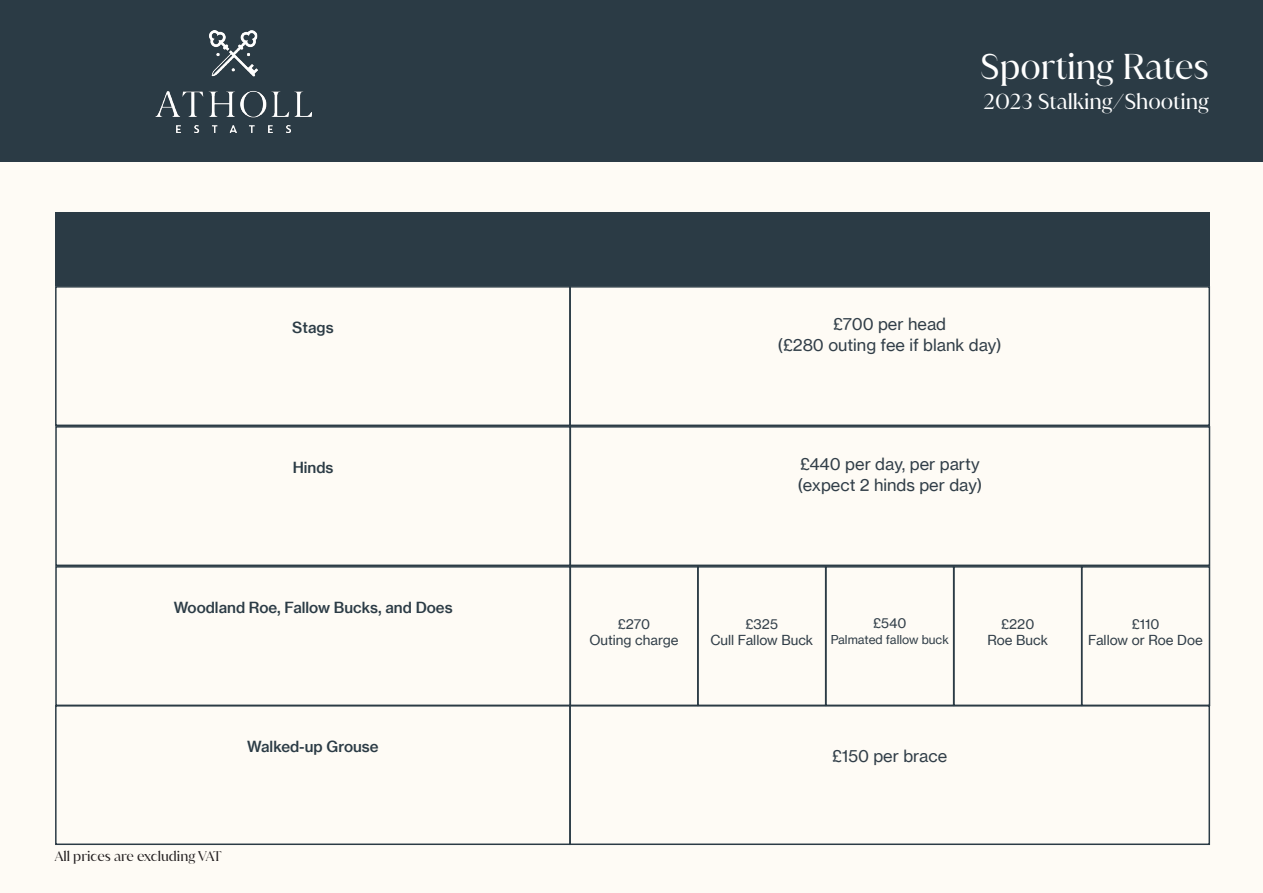
<style>
.page{position:relative;width:1263px;height:893px;background:#fff}
.page>*{position:absolute;margin:0;border:0;box-sizing:border-box;transform-origin:0 0}
.t1{font:34.5px "Juana Alt";color:#fff}
.t2{font:21px "Juana Alt";color:#fff}
.t3{font:16.5px "N Haas Grotesk TX Pro 55 Rg";color:#313e48}
.t4{font:15px "N Haas Grotesk TX Pro 65 Md";color:#2b3b45}
.t5{font:13.5px "N Haas Grotesk TX Pro 55 Rg";color:#313e48}
.t6{font:13.5px "Juana Alt";color:#231f20}
.t7{font:12px "N Haas Grotesk TX Pro 55 Rg";color:#313e48}
</style>
<div class="page">
<div style="left:0;top:0;width:1263px;height:163px;background:#2b3b45"></div>
<img style="left:155px;top:30px;width:156px;height:102px">
<div style="left:0;top:163px;width:1263px;height:730px;background:#fefbf5"></div>
<div style="left:55px;top:213px;width:1155px;height:73px;background:#2b3b45"></div>
<div style="left:55px;top:286px;width:516px;height:140px;border:2px solid #2b3b45"></div>
<div style="left:569px;top:286px;width:641px;height:140px;border:2px solid #2b3b45"></div>
<div style="left:55px;top:705px;width:516px;height:140px;border:2px solid #2b3b45"></div>
<div style="left:569px;top:705px;width:641px;height:140px;border:2px solid #2b3b45"></div>
<div style="left:55px;top:426px;width:516px;height:140px;border:2px solid #2b3b45"></div>
<div style="left:569px;top:426px;width:641px;height:140px;border:2px solid #2b3b45"></div>
<div style="left:55px;top:566px;width:516px;height:140px;border:2px solid #2b3b45"></div>
<div style="left:569px;top:566px;width:130px;height:140px;border:2px solid #2b3b45"></div>
<div style="left:697px;top:566px;width:129px;height:140px;border:2px solid #2b3b45"></div>
<div style="left:825px;top:566px;width:129px;height:140px;border:2px solid #2b3b45"></div>
<div style="left:953px;top:566px;width:129px;height:140px;border:2px solid #2b3b45"></div>
<div style="left:1081px;top:566px;width:129px;height:140px;border:2px solid #2b3b45"></div>
<p class="t1" style="left:980px;top:45px;width:230px">Sporting Rates</p>
<p class="t2" style="left:983px;top:88px;width:227px">2023 Stalking/Shooting</p>
<p class="t4" style="left:292px;top:318px;width:43px">Stags</p>
<p class="t3" style="left:833px;top:314px;width:115px">£700 per head</p>
<p class="t3" style="left:777px;top:335px;width:226px">(£280 outing fee if blank day)</p>
<p class="t4" style="left:293px;top:458px;width:42px">Hinds</p>
<p class="t3" style="left:800px;top:454px;width:181px">£440 per day, per party</p>
<p class="t3" style="left:797px;top:475px;width:186px">(expect 2 hinds per day)</p>
<p class="t4" style="left:174px;top:598px;width:280px">Woodland Roe, Fallow Bucks, and Does</p>
<p class="t4" style="left:247px;top:737px;width:133px">Walked-up Grouse</p>
<p class="t6" style="left:55px;top:847px;width:169px">All prices are excluding VAT</p>
<p class="t5" style="left:618px;top:615px;width:34px">£270</p>
<p class="t5" style="left:589px;top:632px;width:91px">Outing charge</p>
<p class="t5" style="left:746px;top:615px;width:34px">£325</p>
<p class="t5" style="left:710px;top:632px;width:104px">Cull Fallow Buck</p>
<p class="t5" style="left:873px;top:614px;width:35px">£540</p>
<p class="t7" style="left:831px;top:632px;width:120px">Palmated fallow buck</p>
<p class="t5" style="left:1001px;top:615px;width:35px">£220</p>
<p class="t5" style="left:987px;top:632px;width:62px">Roe Buck</p>
<p class="t3" style="left:832px;top:745px;width:117px">£150 per brace</p>
<p class="t5" style="left:1132px;top:615px;width:29px">£110</p>
<p class="t5" style="left:1088px;top:632px;width:116px">Fallow or Roe Doe</p>
</div>
